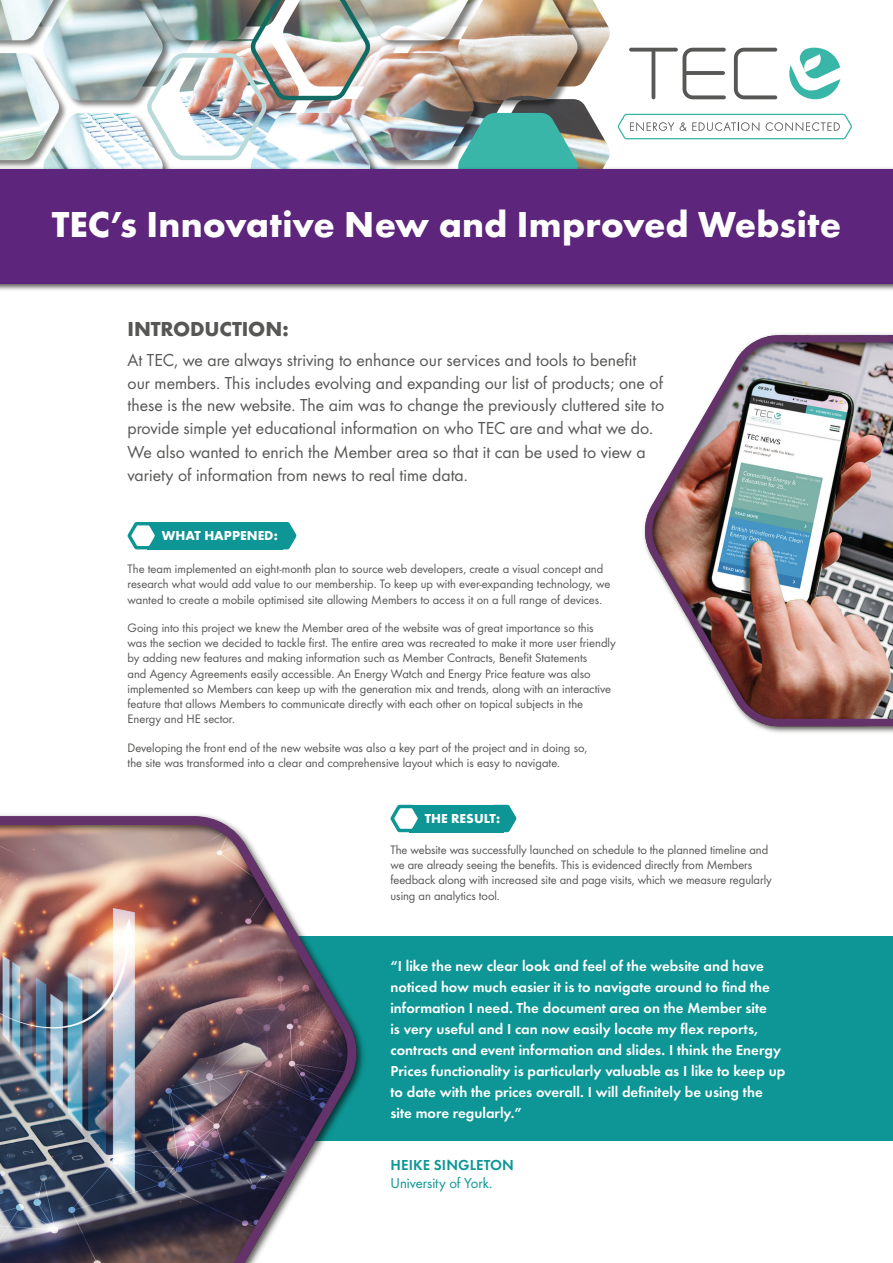
<style>
.page{position:relative;width:893px;height:1263px;background:#fff}
.page>*{position:absolute;margin:0;border:0;box-sizing:border-box;transform-origin:0 0}
.t1{font:700 37.5px "Futura";letter-spacing:.005em;color:#fff}
.t2{font:700 21px "Futura";letter-spacing:-.005em;color:#575756}
.t3{font:18px/22.5px "Futura Boo";color:#575756}
.t4{font:15px/21px "Futura Dem";color:#fff}
.t5{font:15px/18px "Futura Boo";color:#0d9695}
.t6{font:700 13.5px "Futura";color:#fff}
.t7{font:12.75px/15.3px "Futura Boo";color:#575756}
.s1{font-family:"Futura Dem"}
</style>
<div class="page">
<div style="left:217px;top:936px;width:676px;height:205px;background:#0d9695"></div>
<img style="left:578px;top:0;width:40px;height:164px">
<img style="left:0;top:0;width:578px;height:164px">
<img style="left:146px;top:0;width:225px;height:160px">
<svg style="left:458px;top:113px;width:120px;height:51px;background:#47a69c"></svg>
<img style="left:0;top:164px;width:893px;height:126px">
<div style="left:0;top:169px;width:893px;height:115px;background:#5d257c"></div>
<svg style="left:789px;top:47px;width:51px;height:53px"></svg>
<svg style="left:629px;top:48px;width:97px;height:51px"></svg>
<svg style="left:734px;top:48px;width:43px;height:51px"></svg>
<svg style="left:618px;top:114px;width:234px;height:25px"></svg>
<img style="left:0;top:816px;width:359px;height:447px">
<img style="left:756px;top:333px;width:137px;height:400px">
<img style="left:643px;top:335px;width:250px;height:391px">
<div style="left:147px;top:522px;width:136px;height:27px;background:#0d9695"></div>
<svg style="left:283px;top:522px;width:14px;height:27px"></svg>
<svg style="left:127px;top:522px;width:28px;height:27px"></svg>
<div style="left:410px;top:805px;width:94px;height:27px;background:#0d9695"></div>
<svg style="left:504px;top:805px;width:12px;height:27px"></svg>
<svg style="left:390px;top:805px;width:28px;height:27px"></svg>
<p class="t1" style="left:52px;top:198px;width:791px">TEC’s Innovative New and Improved Website</p>
<p class="t2" style="left:128px;top:314px;width:163px">INTRODUCTION:</p>
<p class="t3" style="left:128px;top:348px;width:538px">At TEC, we are always striving to enhance our services and tools to benefit<br>our members. This includes evolving and expanding our list of products; one of these is the new website. The aim was to change the previously cluttered site to provide simple yet educational information on who TEC are and what we do.</p>
<p class="t3" style="left:128px;top:440px;width:520px">We also wanted to enrich the Member area so that it can be used to view a variety of information from news to real time data.</p>
<p class="t6" style="left:162px;top:526px;width:117px">WHAT HAPPENED:</p>
<p class="t7" style="left:128px;top:560px;width:484px">The team implemented an eight-month plan to source web developers, create a visual concept and research what would add value to our membership. To keep up with ever-expanding technology, we wanted to create a mobile optimised site allowing Members to access it on a full range of devices.</p>
<p class="t7" style="left:128px;top:619px;width:490px">Going into this project we knew the Member area of the website was of great importance so this was the section we decided to tackle first. The entire area was recreated to make it more user friendly by adding new features and making information such as Member Contracts, Benefit Statements<br>and Agency Agreements easily accessible. An Energy Watch and Energy Price feature was also implemented so Members can keep up with the generation mix and trends, along with an interactive feature that allows Members to communicate directly with each other on topical subjects in the Energy and HE sector.</p>
<p class="t7" style="left:128px;top:739px;width:461px">Developing the front end of the new website was also a key part of the project and in doing so, the site was transformed into a clear and comprehensive layout which is easy to navigate.</p>
<p class="t6" style="left:425px;top:809px;width:77px">THE RESULT:</p>
<p class="t7" style="left:390px;top:841px;width:383px">The website was successfully launched on schedule to the planned timeline and we are already seeing the benefits. This is evidenced directly from Members feedback along with increased site and page visits, which we measure regularly using an analytics tool.</p>
<p class="t4" style="left:390px;top:954px;width:396px">“I like the new clear look and feel of the website and have noticed how much easier it is to navigate around to find the information I need. The document area on the Member site<br>is very useful and I can now easily locate my flex reports, contracts and event information and slides. I think the Energy Prices functionality is particularly valuable as I like to keep up to date with the prices overall. I will definitely be using the site more regularly.”</p>
<p class="t5" style="left:390px;top:1155px;width:125px"><span class="s1">HEIKE SINGLETON<br></span>University of York.</p>
</div>
